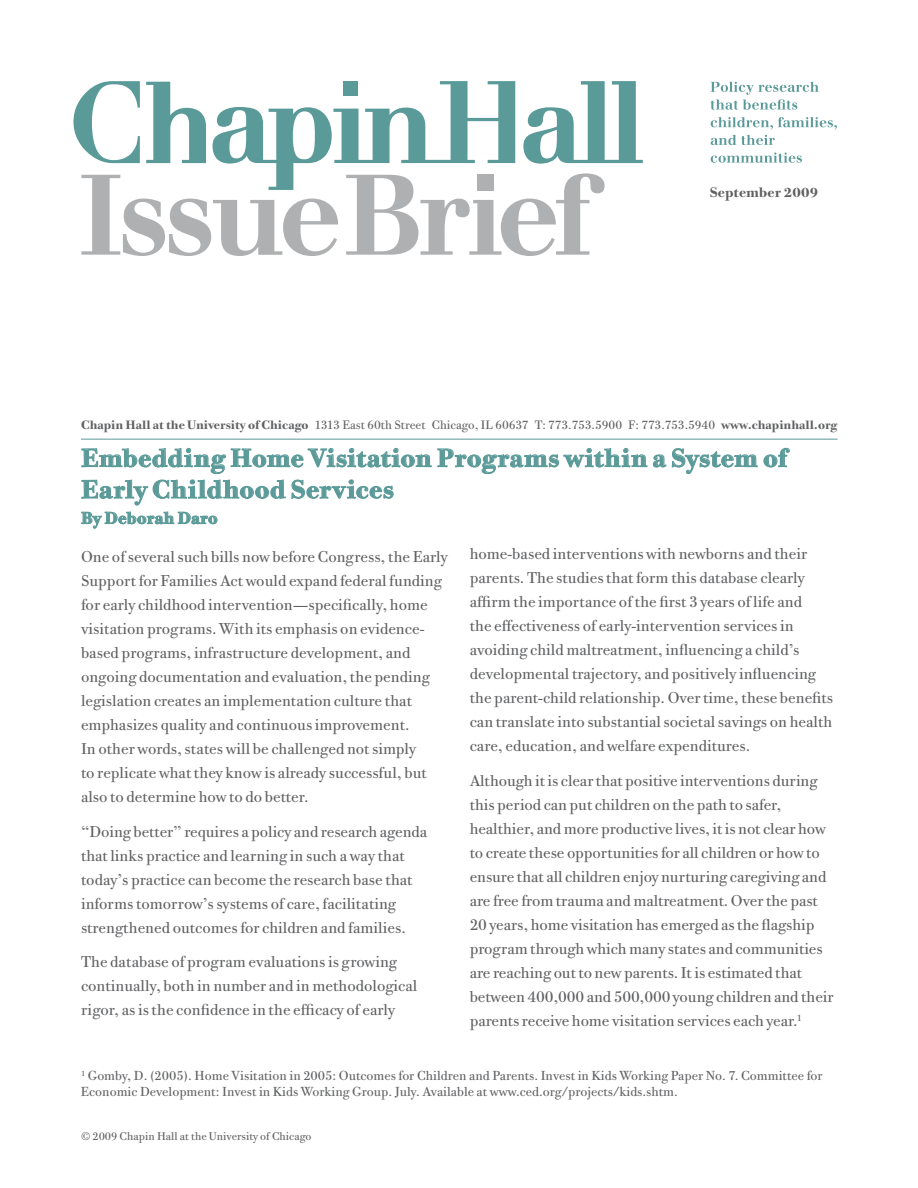
<style>
.page{position:relative;width:918px;height:1188px;background:#fff}
.page>*{position:absolute;margin:0;border:0;box-sizing:border-box;transform-origin:0 0}
.t1{font:700 25.5px/31.5px "Bodoni Twe ITC Std";letter-spacing:.025em;color:#5a9a98}
.t2{font:700 16.5px "Bodoni Twe ITC Std";letter-spacing:.025em;color:#5a9a98}
.t3{font:15.75px/24px "Bodoni Twe ITC Std";color:#5f6062}
.t4{font:700 13.8px "Bodoni Twe ITC Std";letter-spacing:.01em;color:#5f6062}
.t5{font:13.2px/15.8px "Bodoni Twe ITC Std";color:#5f6062}
.t6{font:12.15px "Bodoni Twe ITC Std";color:#5f6062}
.t7{font:11.25px "Bodoni Twe ITC Std";color:#5f6062}
.s1{font-weight:700}
</style>
<div class="page">
<svg style="left:73px;top:81px;width:570px;height:175px"></svg>
<svg style="left:711px;top:152px;width:91px;height:11px"></svg>
<svg style="left:711px;top:117px;width:126px;height:28px"></svg>
<svg style="left:710px;top:82px;width:109px;height:28px"></svg>
<hr style="left:81px;top:439px;width:757px;height:1px;background:#5a9a98">
<svg style="left:82px;top:448px;width:349px;height:26px"></svg>
<svg style="left:438px;top:448px;width:209px;height:26px"></svg>
<svg style="left:653px;top:455px;width:13px;height:12px"></svg>
<svg style="left:672px;top:448px;width:86px;height:26px"></svg>
<svg style="left:764px;top:448px;width:26px;height:19px"></svg>
<svg style="left:82px;top:480px;width:203px;height:25px"></svg>
<svg style="left:292px;top:480px;width:101px;height:19px"></svg>
<svg style="left:81px;top:512px;width:136px;height:16px"></svg>
<p class="t4" style="left:710px;top:184px;width:110px">September 2009</p>
<p class="t6" style="left:81px;top:417px;width:758px"><span class="s1">Chapin Hall at the University of Chicago</span> 1313 East 60th Street Chicago, IL 60637 T: 773.753.5900 F: 773.753.5940 <span class="s1">www.chapinhall.org</span></p>
<h1 class="t1" style="left:81px;top:442px;width:707px">Embedding Home Visitation Programs within a System of<br>Early Childhood Services</h1>
<p class="t2" style="left:81px;top:508px;width:138px">By Deborah Daro</p>
<p class="t3" style="left:81px;top:545px;width:368px">One of several such bills now before Congress, the Early Support for Families Act would expand federal funding for early childhood intervention—specifically, home visitation programs. With its emphasis on evidence&shy;based programs, infrastructure development, and ongoing documentation and evaluation, the pending legislation creates an implementation culture that emphasizes quality and continuous improvement.<br>In other words, states will be challenged not simply<br>to replicate what they know is already successful, but also to determine how to do better.</p>
<p class="t3" style="left:81px;top:819px;width:348px">“Doing better” requires a policy and research agenda that links practice and learning in such a way that today’s practice can become the research base that informs tomorrow’s systems of care, facilitating strengthened outcomes for children and families.</p>
<p class="t3" style="left:81px;top:950px;width:338px">The database of program evaluations is growing continually, both in number and in methodological rigor, as is the confidence in the efficacy of early</p>
<p class="t3" style="left:470px;top:542px;width:365px">home-based interventions with newborns and their parents. The studies that form this database clearly affirm the importance of the first 3 years of life and<br>the effectiveness of early-intervention services in avoiding child maltreatment, influencing a child’s developmental trajectory, and positively influencing the parent-child relationship. Over time, these benefits can translate into substantial societal savings on health care, education, and welfare expenditures.</p>
<p class="t3" style="left:470px;top:769px;width:365px">Although it is clear that positive interventions during this period can put children on the path to safer, healthier, and more productive lives, it is not clear how to create these opportunities for all children or how to ensure that all children enjoy nurturing caregiving and are free from trauma and maltreatment. Over the past 20 years, home visitation has emerged as the flagship program through which many states and communities are reaching out to new parents. It is estimated that between 400,000 and 500,000 young children and their parents receive home visitation services each year.<sup>1</sup></p>
<p class="t5" style="left:81px;top:1068px;width:743px"><sup>1</sup> Gomby, D. (2005). Home Visitation in 2005: Outcomes for Children and Parents. Invest in Kids Working Paper No. 7. Committee for<br>Economic Development: Invest in Kids Working Group. July. Available at www.ced.org/projects/kids.shtm.</p>
<p class="t7" style="left:81px;top:1129px;width:232px">© 2009 Chapin Hall at the University of Chicago</p>
</div>
